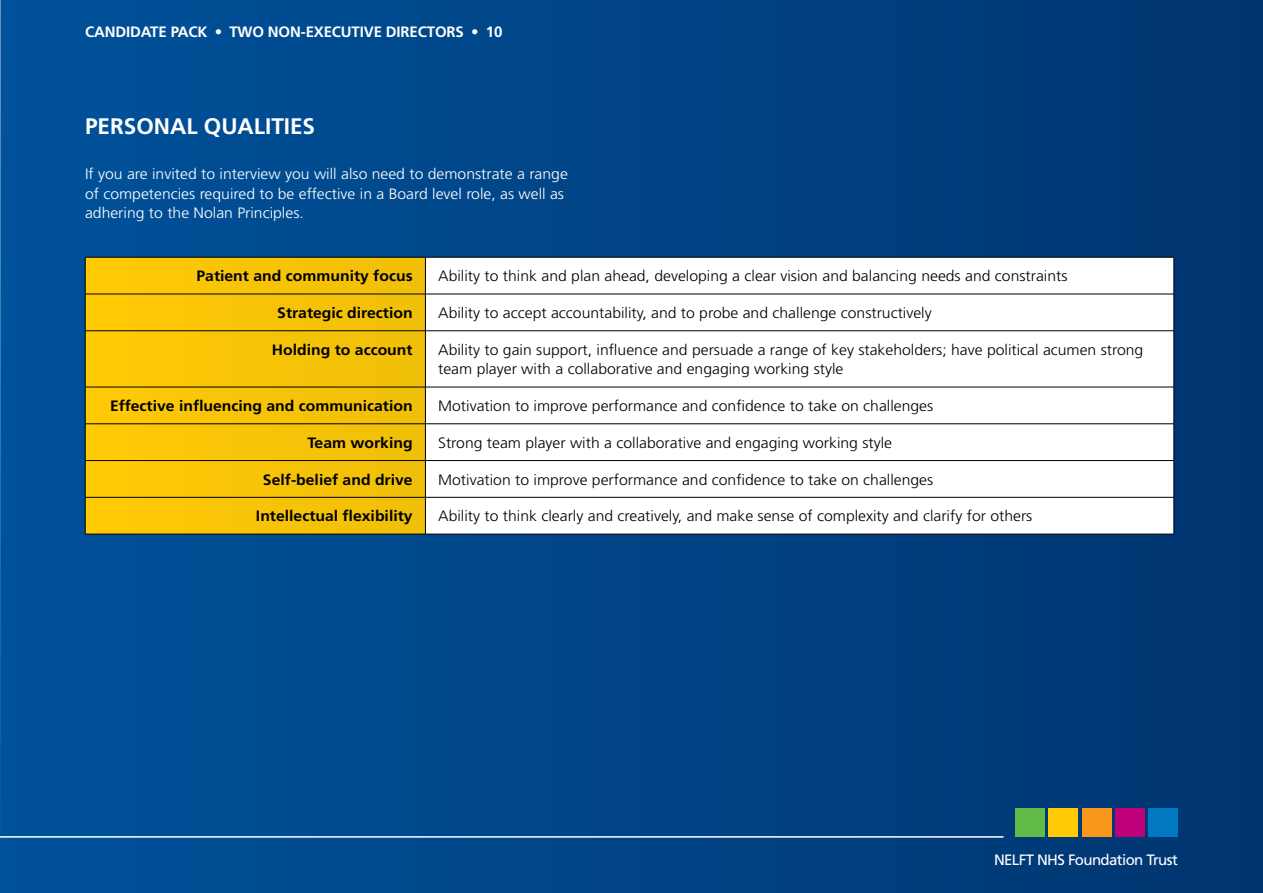
<style>
.page{position:relative;width:1263px;height:893px;background:#fff}
.page>*{position:absolute;margin:0;border:0;box-sizing:border-box;transform-origin:0 0}
.t1{font:700 22.5px "Frutiger LT Std";color:#fff}
.t2{font:300 15px/19.5px "Frutiger LT Std";color:#000;scale:1.05 1}
.t3{font:300 15px/19.5px "Frutiger LT Std";color:#fff;scale:1.05 1}
.t4{font:700 15px "Frutiger LT Std";color:#000;scale:1.05 1}
.t5{font:700 15px "Frutiger LT Std";letter-spacing:-.01em;color:#fff}
.t6{font:15px "Frutiger LT Std";letter-spacing:-.04em;color:#fff}
</style>
<div class="page">
<div style="left:0;top:0;width:1263px;height:893px;background:linear-gradient(to right,#00529b,#003570)"></div>
<div style="left:1015px;top:808px;width:30px;height:29px;background:#62bb46"></div>
<div style="left:1049px;top:808px;width:29px;height:29px;background:#ffcb05"></div>
<div style="left:1082px;top:808px;width:29px;height:29px;background:#f8991d"></div>
<div style="left:1115px;top:808px;width:30px;height:29px;background:#be007a"></div>
<div style="left:1148px;top:808px;width:30px;height:29px;background:#0079c1"></div>
<hr style="left:0;top:836px;width:1003px;height:2px;background:#fff">
<div style="left:86px;top:258px;width:339px;height:276px;background:#f7c407"></div>
<svg style="left:426px;top:258px;width:747px;height:276px"></svg>
<hr style="left:85px;top:257px;width:340px;height:1px;background:#000">
<hr style="left:85px;top:257px;width:1px;height:37px;background:#000">
<hr style="left:425px;top:257px;width:749px;height:1px;background:#000">
<hr style="left:425px;top:257px;width:1px;height:37px;background:#000">
<hr style="left:1173px;top:257px;width:1px;height:37px;background:#000">
<hr style="left:85px;top:294px;width:340px;height:1px;background:#000">
<hr style="left:85px;top:294px;width:1px;height:37px;background:#000">
<hr style="left:425px;top:294px;width:749px;height:1px;background:#000">
<hr style="left:425px;top:294px;width:1px;height:37px;background:#000">
<hr style="left:1173px;top:294px;width:1px;height:37px;background:#000">
<hr style="left:85px;top:330px;width:340px;height:1px;background:#000">
<hr style="left:85px;top:331px;width:1px;height:56px;background:#000">
<hr style="left:425px;top:330px;width:749px;height:1px;background:#000">
<hr style="left:425px;top:331px;width:1px;height:56px;background:#000">
<hr style="left:1173px;top:331px;width:1px;height:56px;background:#000">
<hr style="left:85px;top:387px;width:340px;height:1px;background:#000">
<hr style="left:85px;top:387px;width:1px;height:37px;background:#000">
<hr style="left:425px;top:387px;width:749px;height:1px;background:#000">
<hr style="left:425px;top:387px;width:1px;height:37px;background:#000">
<hr style="left:1173px;top:387px;width:1px;height:37px;background:#000">
<hr style="left:85px;top:424px;width:340px;height:1px;background:#000">
<hr style="left:85px;top:424px;width:1px;height:36px;background:#000">
<hr style="left:425px;top:424px;width:749px;height:1px;background:#000">
<hr style="left:425px;top:424px;width:1px;height:36px;background:#000">
<hr style="left:1173px;top:424px;width:1px;height:36px;background:#000">
<hr style="left:85px;top:460px;width:340px;height:1px;background:#000">
<hr style="left:85px;top:461px;width:1px;height:36px;background:#000">
<hr style="left:425px;top:460px;width:749px;height:1px;background:#000">
<hr style="left:425px;top:461px;width:1px;height:36px;background:#000">
<hr style="left:1173px;top:461px;width:1px;height:36px;background:#000">
<hr style="left:85px;top:497px;width:340px;height:1px;background:#000">
<hr style="left:85px;top:497px;width:1px;height:37px;background:#000">
<hr style="left:425px;top:497px;width:749px;height:1px;background:#000">
<hr style="left:425px;top:497px;width:1px;height:37px;background:#000">
<hr style="left:1173px;top:497px;width:1px;height:37px;background:#000">
<hr style="left:85px;top:534px;width:340px;height:1px;background:#000">
<hr style="left:425px;top:534px;width:749px;height:1px;background:#000">
<p class="t5" style="left:85px;top:23px;width:419px">CANDIDATE PACK • TWO NON-EXECUTIVE DIRECTORS • 10</p>
<h1 class="t1" style="left:85px;top:113px;width:232px">PERSONAL QUALITIES</h1>
<p class="t3" style="left:85px;top:164px;width:461px">If you are invited to interview you will also need to demonstrate a range of competencies required to be effective in a Board level role, as well as adhering to the Nolan Principles.</p>
<p class="t4" style="left:196px;top:267px;width:207px">Patient and community focus</p>
<p class="t2" style="left:438px;top:267px;width:601px">Ability to think and plan ahead, developing a clear vision and balancing needs and constraints</p>
<p class="t4" style="left:277px;top:304px;width:130px">Strategic direction</p>
<p class="t2" style="left:438px;top:303px;width:472px">Ability to accept accountability, and to probe and challenge constructively</p>
<p class="t4" style="left:272px;top:341px;width:136px">Holding to account</p>
<p class="t2" style="left:438px;top:340px;width:673px">Ability to gain support, influence and persuade a range of key stakeholders; have political acumen strong team player with a collaborative and engaging working style</p>
<p class="t4" style="left:110px;top:397px;width:290px">Effective influencing and communication</p>
<p class="t2" style="left:438px;top:396px;width:473px">Motivation to improve performance and confidence to take on challenges</p>
<p class="t4" style="left:308px;top:434px;width:102px">Team working</p>
<p class="t2" style="left:438px;top:433px;width:434px">Strong team player with a collaborative and engaging working style</p>
<p class="t4" style="left:263px;top:471px;width:144px">Self-belief and drive</p>
<p class="t2" style="left:438px;top:470px;width:473px">Motivation to improve performance and confidence to take on challenges</p>
<p class="t4" style="left:256px;top:507px;width:151px">Intellectual flexibility</p>
<p class="t2" style="left:438px;top:507px;width:567px">Ability to think clearly and creatively, and make sense of complexity and clarify for others</p>
<p class="t6" style="left:994px;top:851px;width:185px">NELFT NHS Foundation Trust</p>
</div>
